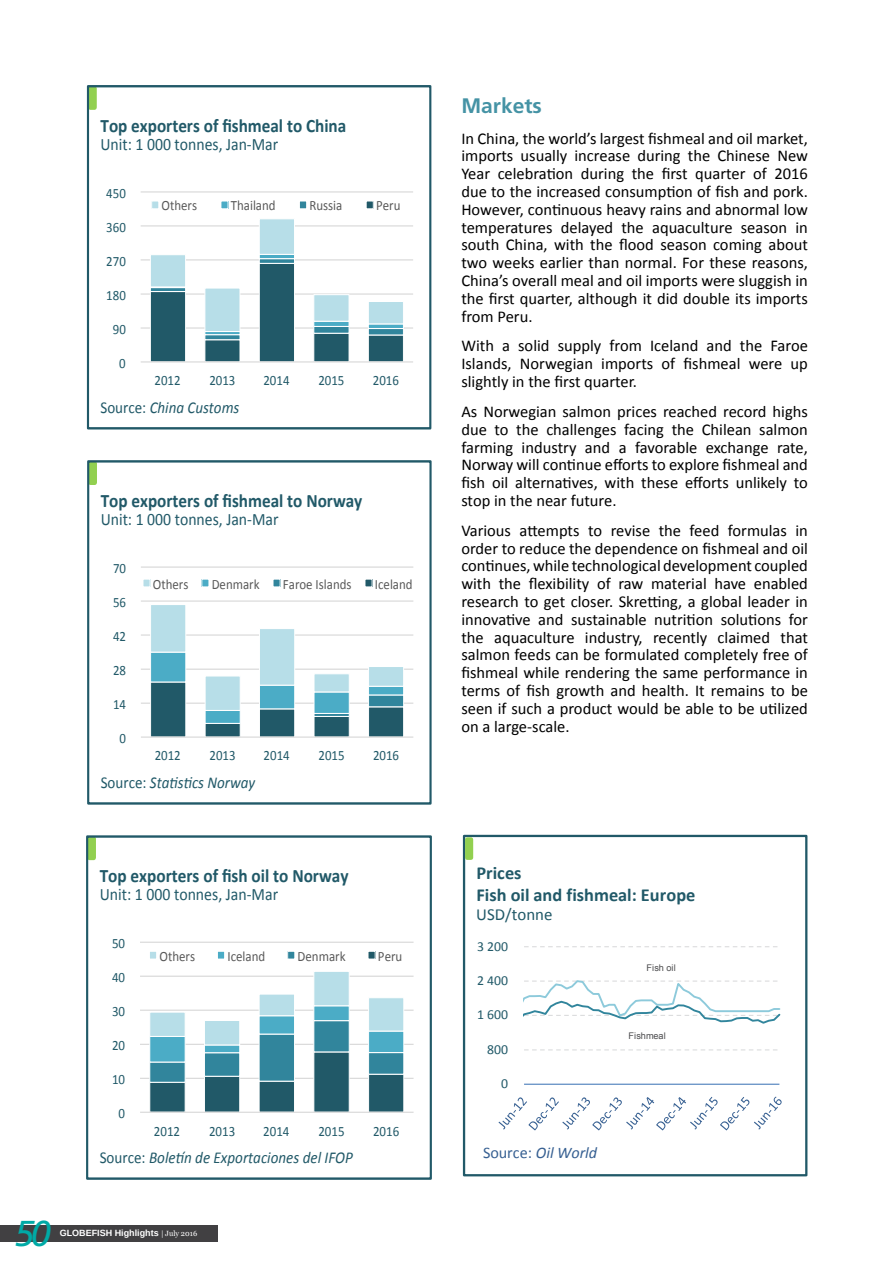
<style>
.page{position:relative;width:893px;height:1263px;background:#fff}
.page>*{position:absolute;margin:0;border:0;box-sizing:border-box;transform-origin:0 0}
.t1{font:italic 36px "Frutiger LT Std";color:#00aaa6}
.t2{font:700 21px "Frutiger LT Std";color:#4593a5}
.t3{font:700 18.9px "Calibri";color:#215968;scale:.91 1}
.t4{font:700 18.3px/22.4px "Calibri";color:#215968}
.t5{font:17.4px "Calibri";color:#215968;scale:.91 1}
.t6{font:16.95px "Calibri";color:#215968}
.t7{font:italic 16.65px "Calibri";color:#215968;scale:.91 1}
.t8{font:16.5px/17.9px "Calibri";color:#000;text-align:justify}
.t9{font:italic 16.2px "Calibri";color:#376092}
.t10{font:14.25px "Calibri";color:#215968;scale:.91 1}
.t11{font:14.25px "Calibri";color:#595959;scale:.91 1}
.t12{font:13.8px "Calibri";color:#215968}
.t13{font:9.15px "Arial";letter-spacing:.005em;color:#4d4d4f}
.t14{font:700 9px "Arimo";color:#fff}
.s1{font-style:normal}
.s2{font-family:"Minion Pro";font-weight:400;font-size:7.5px}
.s3{font-family:"Georgia";font-weight:400;font-size:7.5px}
</style>
<div class="page">
<div style="left:0;top:1225px;width:218px;height:17px;background:#414042"></div>
<hr style="left:141px;top:327px;width:272px;height:2px;background:#d9d9d9">
<hr style="left:141px;top:293px;width:272px;height:2px;background:#d9d9d9">
<hr style="left:141px;top:259px;width:272px;height:1px;background:#d9d9d9">
<hr style="left:141px;top:225px;width:272px;height:1px;background:#d9d9d9">
<hr style="left:141px;top:191px;width:272px;height:1px;background:#d9d9d9">
<svg style="left:150px;top:219px;width:254px;height:142px"></svg>
<hr style="left:141px;top:361px;width:272px;height:1px;background:#d9d9d9">
<div style="left:152px;top:201px;width:7px;height:8px;background:#b7dee8"></div>
<div style="left:151px;top:201px;width:8px;height:8px;border:1px solid #fff"></div>
<div style="left:221px;top:201px;width:7px;height:8px;background:#4bacc6"></div>
<div style="left:221px;top:201px;width:7px;height:8px;border:1px solid #fff"></div>
<div style="left:300px;top:201px;width:7px;height:8px;background:#31859c"></div>
<div style="left:299px;top:201px;width:8px;height:8px;border:1px solid #fff"></div>
<div style="left:366px;top:201px;width:7px;height:8px;background:#215968"></div>
<div style="left:88px;top:86px;width:9px;height:24px;border:5px solid #92d050"></div>
<div style="left:87px;top:85px;width:344px;height:344px;border:2px solid #215968"></div>
<hr style="left:141px;top:703px;width:272px;height:1px;background:#d9d9d9">
<hr style="left:141px;top:669px;width:272px;height:1px;background:#d9d9d9">
<hr style="left:141px;top:634px;width:272px;height:2px;background:#d9d9d9">
<hr style="left:141px;top:600px;width:272px;height:2px;background:#d9d9d9">
<hr style="left:141px;top:566px;width:272px;height:2px;background:#d9d9d9">
<svg style="left:150px;top:605px;width:254px;height:131px"></svg>
<hr style="left:141px;top:736px;width:272px;height:2px;background:#d9d9d9">
<div style="left:143px;top:579px;width:7px;height:8px;background:#b7dee8"></div>
<div style="left:143px;top:579px;width:7px;height:8px;border:1px solid #fff"></div>
<div style="left:202px;top:579px;width:7px;height:8px;background:#4bacc6"></div>
<div style="left:273px;top:579px;width:7px;height:8px;background:#31859c"></div>
<div style="left:365px;top:579px;width:7px;height:8px;background:#215968"></div>
<div style="left:88px;top:461px;width:9px;height:24px;border:5px solid #92d050"></div>
<div style="left:87px;top:460px;width:345px;height:344px;border:2px solid #215968"></div>
<hr style="left:140px;top:1078px;width:274px;height:1px;background:#d9d9d9">
<hr style="left:140px;top:1044px;width:274px;height:1px;background:#d9d9d9">
<hr style="left:140px;top:1010px;width:274px;height:1px;background:#d9d9d9">
<hr style="left:140px;top:976px;width:274px;height:1px;background:#d9d9d9">
<hr style="left:140px;top:942px;width:274px;height:1px;background:#d9d9d9">
<svg style="left:149px;top:972px;width:255px;height:140px"></svg>
<hr style="left:140px;top:1112px;width:274px;height:1px;background:#d9d9d9">
<div style="left:149px;top:951px;width:8px;height:8px;background:#b7dee8"></div>
<div style="left:149px;top:951px;width:8px;height:8px;border:1px solid #fff"></div>
<div style="left:217px;top:951px;width:8px;height:8px;background:#4bacc6"></div>
<div style="left:217px;top:951px;width:8px;height:8px;border:1px solid #fff"></div>
<div style="left:288px;top:951px;width:7px;height:8px;background:#31859c"></div>
<div style="left:288px;top:951px;width:7px;height:8px;border:1px solid #fff"></div>
<div style="left:368px;top:951px;width:7px;height:8px;background:#215968"></div>
<div style="left:368px;top:951px;width:7px;height:8px;border:1px solid #fff"></div>
<div style="left:87px;top:836px;width:9px;height:24px;border:5px solid #92d050"></div>
<div style="left:86px;top:835px;width:346px;height:345px;border:2px solid #215968"></div>
<svg style="left:524px;top:1049px;width:254px;height:1px"></svg>
<svg style="left:524px;top:946px;width:254px;height:1px"></svg>
<hr style="left:524px;top:1084px;width:255px;height:1px;background:#4f81bd">
<svg style="left:524px;top:980px;width:256px;height:44px"></svg>
<svg style="left:499px;top:1097px;width:283px;height:33px"></svg>
<div style="left:463px;top:835px;width:344px;height:341px;border:2px solid #215968"></div>
<div style="left:465px;top:837px;width:8px;height:23px;border:4px solid #92d050"></div>
<p class="t3" style="left:101px;top:114px;width:272px">Top exporters of fishmeal to China</p>
<p class="t5" style="left:101px;top:133px;width:197px">Unit: 1 000 tonnes, Jan--‐Mar</p>
<p class="t10" style="left:106px;top:184px;width:23px">450</p>
<p class="t10" style="left:106px;top:218px;width:23px">360</p>
<p class="t10" style="left:106px;top:252px;width:23px">270</p>
<p class="t10" style="left:106px;top:286px;width:23px">180</p>
<p class="t10" style="left:113px;top:320px;width:16px">90</p>
<p class="t10" style="left:119px;top:354px;width:9px">0</p>
<p class="t11" style="left:162px;top:197px;width:41px">Others</p>
<p class="t11" style="left:231px;top:197px;width:51px">Thailand</p>
<p class="t11" style="left:309px;top:197px;width:38px">Russia</p>
<p class="t11" style="left:376px;top:197px;width:28px">Peru</p>
<p class="t10" style="left:154px;top:371px;width:30px">2012</p>
<p class="t10" style="left:209px;top:371px;width:30px">2013</p>
<p class="t10" style="left:263px;top:371px;width:30px">2014</p>
<p class="t10" style="left:318px;top:371px;width:30px">2015</p>
<p class="t10" style="left:373px;top:371px;width:30px">2016</p>
<p class="t7" style="left:101px;top:396px;width:154px"><span class="s1">Source:</span> China Customs</p>
<p class="t3" style="left:101px;top:489px;width:289px">Top exporters of fishmeal to Norway</p>
<p class="t5" style="left:101px;top:508px;width:197px">Unit: 1 000 tonnes, Jan--‐Mar</p>
<p class="t10" style="left:113px;top:559px;width:16px">70</p>
<p class="t10" style="left:113px;top:593px;width:16px">56</p>
<p class="t10" style="left:113px;top:627px;width:16px">42</p>
<p class="t10" style="left:113px;top:661px;width:16px">28</p>
<p class="t10" style="left:113px;top:695px;width:16px">14</p>
<p class="t10" style="left:120px;top:729px;width:9px">0</p>
<p class="t11" style="left:153px;top:575px;width:41px">Others</p>
<p class="t11" style="left:212px;top:575px;width:54px">Denmark</p>
<p class="t11" style="left:283px;top:575px;width:77px">Faroe Islands</p>
<p class="t11" style="left:375px;top:575px;width:43px">Iceland</p>
<p class="t10" style="left:155px;top:747px;width:30px">2012</p>
<p class="t10" style="left:210px;top:747px;width:30px">2013</p>
<p class="t10" style="left:264px;top:747px;width:30px">2014</p>
<p class="t10" style="left:319px;top:747px;width:30px">2015</p>
<p class="t10" style="left:373px;top:747px;width:30px">2016</p>
<p class="t7" style="left:101px;top:771px;width:171px"><span class="s1">Source:</span> Sta$s$cs Norway</p>
<p class="t3" style="left:100px;top:864px;width:275px">Top exporters of fish oil to Norway</p>
<p class="t5" style="left:100px;top:883px;width:198px">Unit: 1 000 tonnes, Jan--‐Mar</p>
<p class="t10" style="left:112px;top:934px;width:16px">50</p>
<p class="t10" style="left:112px;top:968px;width:16px">40</p>
<p class="t10" style="left:112px;top:1002px;width:16px">30</p>
<p class="t10" style="left:112px;top:1036px;width:16px">20</p>
<p class="t10" style="left:112px;top:1070px;width:16px">10</p>
<p class="t10" style="left:119px;top:1104px;width:9px">0</p>
<p class="t11" style="left:159px;top:947px;width:41px">Others</p>
<p class="t11" style="left:227px;top:947px;width:43px">Iceland</p>
<p class="t11" style="left:298px;top:947px;width:54px">Denmark</p>
<p class="t11" style="left:378px;top:947px;width:28px">Peru</p>
<p class="t10" style="left:154px;top:1122px;width:30px">2012</p>
<p class="t10" style="left:209px;top:1122px;width:30px">2013</p>
<p class="t10" style="left:263px;top:1122px;width:30px">2014</p>
<p class="t10" style="left:318px;top:1122px;width:30px">2015</p>
<p class="t10" style="left:373px;top:1122px;width:30px">2016</p>
<p class="t7" style="left:100px;top:1146px;width:280px"><span class="s1">Source:</span> Bole%n de Exportaciones del IFOP</p>
<h1 class="t1" style="left:15px;top:1212px;width:38px">50</h1>
<p class="t14" style="left:60px;top:1227px;width:139px">GLOBEFISH Highlights <span class="s2">|</span> <span class="s3">July 2016</span></p>
<p class="t2" style="left:461px;top:93px;width:82px">Markets</p>
<p class="t8" style="left:461px;top:129px;width:348px">In China, the world’s largest fishmeal and oil market, imports usually increase during the Chinese New Year celebration during the first quarter of 2016 due to the increased consumption of fish and pork.<br>However, continuous heavy rains and abnormal low temperatures delayed the aquaculture season in south China, with the flood season coming about two weeks earlier than normal. For these reasons, China’s overall meal and oil imports were sluggish in the first quarter, although it did double its imports from Peru.</p>
<p class="t8" style="left:461px;top:337px;width:348px">With a solid supply from Iceland and the Faroe Islands, Norwegian imports of fishmeal were up slightly in the first quarter.</p>
<p class="t8" style="left:461px;top:403px;width:348px">As Norwegian salmon prices reached record highs due to the challenges facing the Chilean salmon farming industry and a favorable exchange rate, Norway will continue efforts to explore fishmeal and fish oil alternatives, with these efforts unlikely to stop in the near future.</p>
<p class="t8" style="left:461px;top:521px;width:348px">Various attempts to revise the feed formulas in order to reduce the dependence on fishmeal and oil continues, while technological development coupled with the flexibility of raw material have enabled research to get closer. Skretting, a global leader in innovative and sustainable nutrition solutions for the aquaculture industry, recently claimed that salmon feeds can be formulated completely free of fishmeal while rendering the same performance in terms of fish growth and health. It remains to be seen if such a product would be able to be utilized on a large-scale.</p>
<p class="t4" style="left:476px;top:861px;width:221px">Prices<br>Fish oil and fishmeal: Europe</p>
<p class="t6" style="left:476px;top:903px;width:78px">USD/tonne</p>
<p class="t12" style="left:477px;top:937px;width:33px">3 200</p>
<p class="t12" style="left:477px;top:972px;width:33px">2 400</p>
<p class="t12" style="left:477px;top:1006px;width:33px">1 600</p>
<p class="t12" style="left:487px;top:1040px;width:22px">800</p>
<p class="t12" style="left:501px;top:1075px;width:8px">0</p>
<p class="t9" style="left:483px;top:1141px;width:116px"><span class="s1">Source:</span> Oil World</p>
<p class="t13" style="left:646px;top:962px;width:31px">Fish oil</p>
<p class="t13" style="left:628px;top:1030px;width:39px">Fishmeal</p>
</div>
